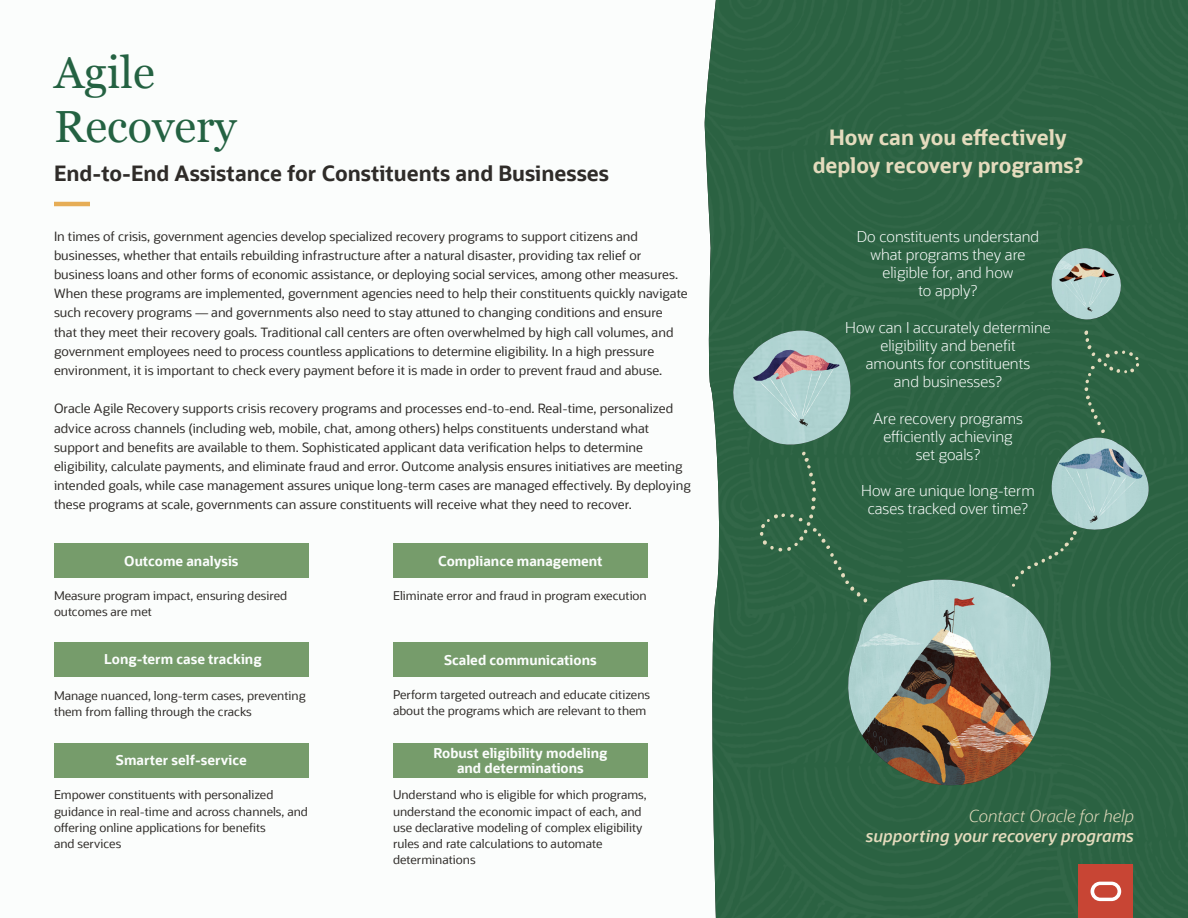
<style>
.page{position:relative;width:1188px;height:918px;background:#fff}
.page>*{position:absolute;margin:0;border:0;box-sizing:border-box;transform-origin:0 0}
.t1{font:45px "Georgia";color:#246242}
.t2{font:700 21px "Oracle Sans";color:#2f2c29}
.t3{font:700 21px "Oracle Sans";color:#e4dbbd}
.t4{font:italic 600 16.5px "Oracle Sans";color:#e4dbbd}
.t5{font:italic 300 16.5px "Oracle Sans";color:#e4dbbd}
.t6{font:300 15px/18px "Oracle Sans";color:#fbfdfc;text-align:center}
.t7{font:700 13.5px "Oracle Sans";color:#fbfdfc}
.t8{font:12.75px/19.2px "Oracle Sans";color:#2f2c29}
.t9{font:12px/16.2px "Oracle Sans";color:#2f2c29}
</style>
<div class="page">
<div style="left:0;top:1px;width:1187px;height:917px;background:#fbfdfc"></div>
<div style="left:704px;top:0;width:484px;height:918px;background:#2b6242"></div>
<hr style="left:54px;top:202px;width:36px;height:4px;background:#e6ad56">
<svg style="left:729px;top:245px;width:424px;height:541px"></svg>
<img style="left:729px;top:331px;width:122px;height:117px">
<div style="left:1078px;top:864px;width:55px;height:54px;background:#c84534"></div>
<svg style="left:1091px;top:882px;width:30px;height:19px"></svg>
<div style="left:393px;top:642px;width:255px;height:35px;background:#769c6b"></div>
<div style="left:393px;top:743px;width:255px;height:35px;background:#769c6b"></div>
<div style="left:54px;top:543px;width:255px;height:35px;background:#769c6b"></div>
<div style="left:54px;top:642px;width:255px;height:35px;background:#769c6b"></div>
<div style="left:54px;top:743px;width:255px;height:35px;background:#769c6b"></div>
<div style="left:393px;top:543px;width:255px;height:35px;background:#769c6b"></div>
<p class="t1" style="left:54px;top:40px;width:102px">Agile</p>
<p class="t1" style="left:54px;top:94px;width:184px">Recovery</p>
<p class="t2" style="left:54px;top:160px;width:557px">End-to-End Assistance for Constituents and Businesses</p>
<p class="t8" style="left:54px;top:226px;width:635px">In times of crisis, government agencies develop specialized recovery programs to support citizens and businesses, whether that entails rebuilding infrastructure after a natural disaster, providing tax relief or business loans and other forms of economic assistance, or deploying social services, among other measures.<br>When these programs are implemented, government agencies need to help their constituents quickly navigate such recovery programs — and governments also need to stay attuned to changing conditions and ensure that they meet their recovery goals. Traditional call centers are often overwhelmed by high call volumes, and government employees need to process countless applications to determine eligibility. In a high pressure environment, it is important to check every payment before it is made in order to prevent fraud and abuse.</p>
<p class="t8" style="left:54px;top:399px;width:638px">Oracle Agile Recovery supports crisis recovery programs and processes end-to-end. Real-time, personalized advice across channels (including web, mobile, chat, among others) helps constituents understand what support and benefits are available to them. Sophisticated applicant data verification helps to determine eligibility, calculate payments, and eliminate fraud and error. Outcome analysis ensures initiatives are meeting intended goals, while case management assures unique long-term cases are managed effectively. By deploying these programs at scale, governments can assure constituents will receive what they need to recover.</p>
<p class="t7" style="left:124px;top:552px;width:116px">Outcome analysis</p>
<p class="t7" style="left:438px;top:552px;width:166px">Compliance management</p>
<p class="t9" style="left:54px;top:587px;width:235px">Measure program impact, ensuring desired</p>
<p class="t9" style="left:393px;top:588px;width:255px">Eliminate error and fraud in program execution</p>
<p class="t9" style="left:54px;top:604px;width:99px">outcomes are met</p>
<p class="t7" style="left:104px;top:651px;width:159px">Long-term case tracking</p>
<p class="t7" style="left:444px;top:651px;width:154px">Scaled communications</p>
<p class="t9" style="left:54px;top:688px;width:253px">Manage nuanced, long-term cases, preventing them from falling through the cracks</p>
<p class="t9" style="left:393px;top:687px;width:259px">Perform targeted outreach and educate citizens about the programs which are relevant to them</p>
<p class="t7" style="left:116px;top:752px;width:132px">Smarter self-service</p>
<p class="t7" style="left:433px;top:744px;width:175px">Robust eligibility modeling</p>
<p class="t7" style="left:457px;top:759px;width:128px">and determinations</p>
<p class="t9" style="left:54px;top:787px;width:256px">Empower constituents with personalized guidance in real-time and across channels, and offering online applications for benefits</p>
<p class="t9" style="left:54px;top:836px;width:69px">and services</p>
<p class="t9" style="left:393px;top:787px;width:255px">Understand who is eligible for which programs, understand the economic impact of each, and use declarative modeling of complex eligibility rules and rate calculations to automate determinations</p>
<p class="t3" style="left:829px;top:124px;width:239px">How can you effectively</p>
<p class="t3" style="left:813px;top:152px;width:272px">deploy recovery programs?</p>
<p class="t6" style="left:857px;top:227px;width:184px">Do constituents understand what programs they are</p>
<p class="t6" style="left:883px;top:263px;width:132px">eligible for, and how</p>
<p class="t6" style="left:918px;top:281px;width:61px">to apply?</p>
<p class="t6" style="left:845px;top:318px;width:207px">How can I accurately determine eligibility and benefit</p>
<p class="t6" style="left:866px;top:354px;width:166px">amounts for constituents</p>
<p class="t6" style="left:894px;top:372px;width:110px">and businesses?</p>
<p class="t6" style="left:873px;top:410px;width:151px">Are recovery programs</p>
<p class="t6" style="left:883px;top:428px;width:131px">efficiently achieving</p>
<p class="t6" style="left:916px;top:446px;width:66px">set goals?</p>
<p class="t6" style="left:861px;top:482px;width:175px">How are unique long-term</p>
<p class="t6" style="left:868px;top:500px;width:162px">cases tracked over time?</p>
<p class="t5" style="left:969px;top:807px;width:167px">Contact Oracle for help</p>
<p class="t4" style="left:866px;top:826px;width:270px">supporting your recovery programs</p>
</div>
